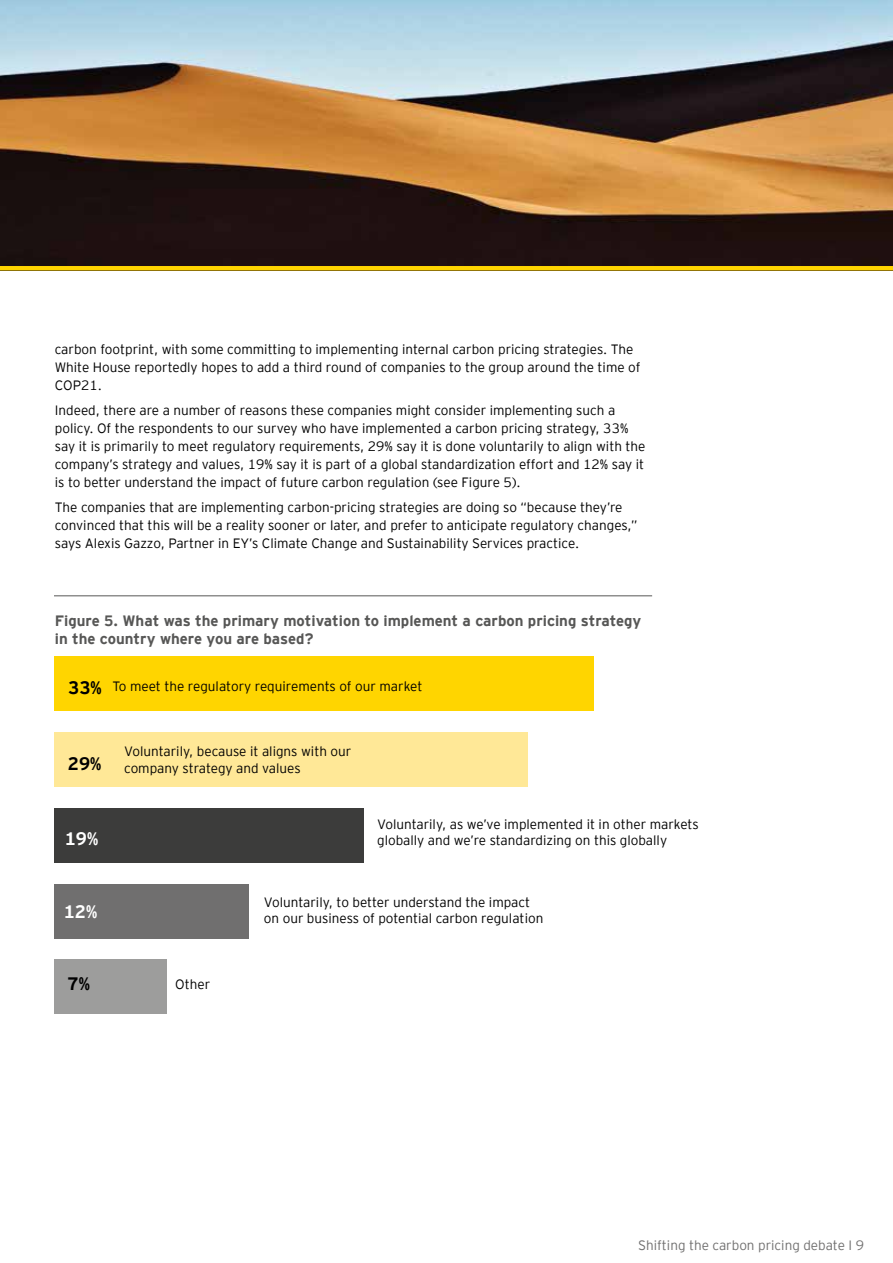
<style>
.page{position:relative;width:893px;height:1263px;background:#fff}
.page>*{position:absolute;margin:0;border:0;box-sizing:border-box;transform-origin:0 0}
.t1{font:700 18px "EY Interstate";color:#000}
.t2{font:700 18px "EY Interstate";color:#fff}
.t3{font:700 15px/18px "EY Interstate";color:#575756}
.t4{font:300 13.5px/18px "EY Interstate";color:#000}
.t5{font:300 13.5px "EY Interstate";color:#706f6f}
</style>
<div class="page">
<img style="left:0;top:0;width:893px;height:266px">
<hr style="left:0;top:266px;width:893px;height:4px;background:#ffd500">
<hr style="left:54px;top:595px;width:598px;height:1px;background:#575756">
<div style="left:54px;top:959px;width:113px;height:54px;background:#9d9d9c"></div>
<div style="left:54px;top:884px;width:195px;height:54px;background:#706f6f"></div>
<div style="left:54px;top:808px;width:310px;height:54px;background:#3c3c3b"></div>
<div style="left:54px;top:733px;width:474px;height:54px;background:#ffe897"></div>
<div style="left:54px;top:657px;width:539px;height:54px;background:#ffd500"></div>
<p class="t4" style="left:55px;top:340px;width:587px">carbon footprint, with some committing to implementing internal carbon pricing strategies. The<br>White House reportedly hopes to add a third round of companies to the group around the time of<br>COP21.</p>
<p class="t4" style="left:55px;top:400px;width:592px">Indeed, there are a number of reasons these companies might consider implementing such a policy. Of the respondents to our survey who have implemented a carbon pricing strategy, 33% say it is primarily to meet regulatory requirements, 29% say it is done voluntarily to align with the company’s strategy and values, 19% say it is part of a global standardization effort and 12% say it is to better understand the impact of future carbon regulation (see Figure 5).</p>
<p class="t4" style="left:55px;top:497px;width:584px">The companies that are implementing carbon-pricing strategies are doing so “because they’re convinced that this will be a reality sooner or later, and prefer to anticipate regulatory changes,” says Alexis Gazzo, Partner in EY’s Climate Change and Sustainability Services practice.</p>
<p class="t3" style="left:55px;top:610px;width:588px">Figure 5. What was the primary motivation to implement a carbon pricing strategy in the country where you are based?</p>
<h1 class="t1" style="left:68px;top:675px;width:35px">33%</h1>
<p class="t4" style="left:112px;top:676px;width:312px">To meet the regulatory requirements of our market</p>
<h1 class="t1" style="left:68px;top:750px;width:35px">29%</h1>
<h1 class="t2" style="left:65px;top:825px;width:35px">19%</h1>
<h1 class="t2" style="left:64px;top:899px;width:35px">12%</h1>
<h1 class="t1" style="left:68px;top:971px;width:24px">7%</h1>
<p class="t4" style="left:124px;top:743px;width:229px;line-height:16.2px">Voluntarily, because it aligns with our company strategy and values</p>
<p class="t4" style="left:377px;top:815px;width:323px;line-height:16.2px">Voluntarily, as we’ve implemented it in other markets globally and we’re standardizing on this globally</p>
<p class="t4" style="left:175px;top:975px;width:36px">Other</p>
<p class="t4" style="left:264px;top:893px;width:281px;line-height:16.2px">Voluntarily, to better understand the impact on our business of potential carbon regulation</p>
<p class="t5" style="left:638px;top:1236px;width:227px">Shifting the carbon pricing debate I 9</p>
</div>
